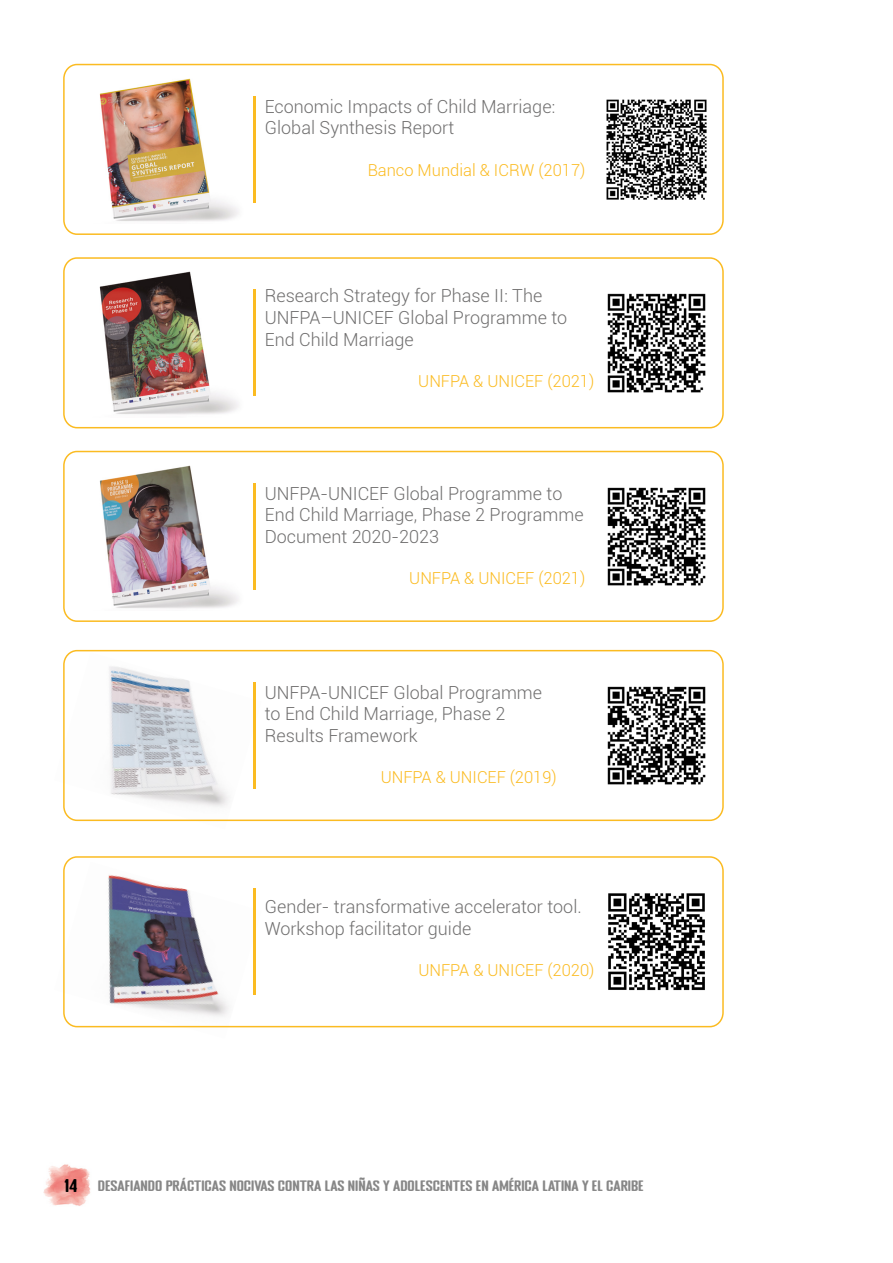
<style>
.page{position:relative;width:893px;height:1263px;background:#fff}
.page>*{position:absolute;margin:0;border:0;box-sizing:border-box;transform-origin:0 0}
.t1{font:300 18px/21.6px "Roboto";color:#706f6f}
.t2{font:300 16.5px "Roboto";color:#fbbb21}
.t3{font:13.5px "PASTI";color:#878787}
.s1{font-size:16.5px;color:#000}
</style>
<div class="page">
<img style="left:43px;top:1164px;width:48px;height:42px">
<img style="left:99px;top:78px;width:140px;height:144px">
<img style="left:99px;top:271px;width:140px;height:144px">
<img style="left:99px;top:465px;width:140px;height:144px">
<div style="left:63px;top:64px;width:661px;height:171px;border:2px solid #fbbb21;border-radius:14px"></div>
<div style="left:63px;top:257px;width:661px;height:171px;border:2px solid #fbbb21;border-radius:14px"></div>
<div style="left:63px;top:451px;width:661px;height:171px;border:2px solid #fbbb21;border-radius:14px"></div>
<hr style="left:253px;top:96px;width:3px;height:106px;background:#fbbb21">
<hr style="left:253px;top:290px;width:3px;height:106px;background:#fbbb21">
<hr style="left:253px;top:483px;width:3px;height:106px;background:#fbbb21">
<img style="left:606px;top:99px;width:101px;height:101px">
<img style="left:607px;top:293px;width:99px;height:100px">
<img style="left:607px;top:487px;width:99px;height:99px">
<img style="left:66px;top:652px;width:195px;height:170px">
<img style="left:63px;top:862px;width:198px;height:166px">
<div style="left:63px;top:650px;width:661px;height:171px;border:2px solid #fbbb21;border-radius:14px"></div>
<div style="left:63px;top:856px;width:661px;height:171px;border:2px solid #fbbb21;border-radius:14px"></div>
<hr style="left:253px;top:682px;width:3px;height:106px;background:#fbbb21">
<hr style="left:253px;top:889px;width:3px;height:106px;background:#fbbb21">
<img style="left:607px;top:686px;width:99px;height:99px">
<img style="left:608px;top:893px;width:97px;height:98px">
<p class="t1" style="left:265px;top:95px;width:292px">Economic Impacts of Child Marriage:<br>Global Synthesis Report</p>
<p class="t2" style="left:368px;top:158px;width:219px">Banco Mundial &amp; ICRW (2017)</p>
<p class="t1" style="left:265px;top:285px;width:304px">Research Strategy for Phase II: The<br>UNFPA–UNICEF Global Programme to<br>End Child Marriage</p>
<p class="t2" style="left:418px;top:370px;width:178px">UNFPA &amp; UNICEF (2021)</p>
<p class="t1" style="left:265px;top:482px;width:320px">UNFPA-UNICEF Global Programme to<br>End Child Marriage, Phase 2 Programme<br>Document 2020-2023</p>
<p class="t2" style="left:409px;top:567px;width:178px">UNFPA &amp; UNICEF (2021)</p>
<p class="t1" style="left:265px;top:681px;width:279px">UNFPA-UNICEF Global Programme to End Child Marriage, Phase 2<br>Results Framework</p>
<p class="t2" style="left:381px;top:766px;width:178px">UNFPA &amp; UNICEF (2019)</p>
<p class="t1" style="left:265px;top:896px;width:318px">Gender- transformative accelerator tool.<br>Workshop facilitator guide</p>
<p class="t2" style="left:418px;top:959px;width:178px">UNFPA &amp; UNICEF (2020)</p>
<p class="t3" style="left:64px;top:1177px;width:581px"><span class="s1">14</span> DESAFIANDO PRÁCTICAS NOCIVAS CONTRA LAS NIÑAS Y ADOLESCENTES EN AMÉRICA LATINA Y EL CARIBE</p>
</div>
